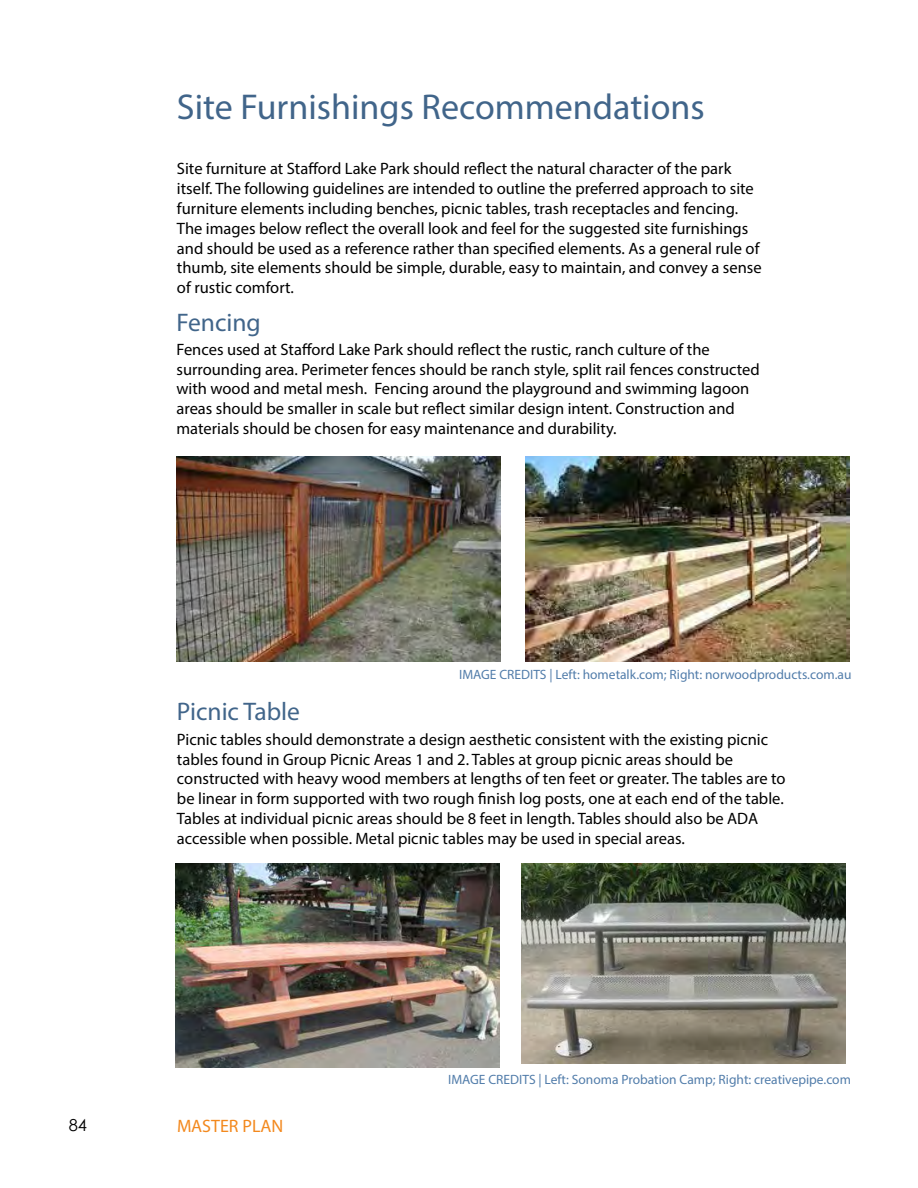
<style>
.page{position:relative;width:918px;height:1188px;background:#fff}
.page>*{position:absolute;margin:0;border:0;box-sizing:border-box;transform-origin:0 0}
.t1{font:36px "Myriad Pro";color:#41658a}
.t2{font:25.5px "Myriad Pro";color:#41658a}
.t3{font:18px "Myriad Pro";color:#f3891e}
.t4{font:16.5px/19.8px "Myriad Pro";color:#000}
.t5{font:16.5px "Century Gothic";color:#000}
.t6{font:13.5px "Myriad Pro";color:#527daa}
</style>
<div class="page">
<img style="left:176px;top:457px;width:324px;height:205px">
<img style="left:525px;top:457px;width:324px;height:205px">
<img style="left:176px;top:863px;width:324px;height:205px">
<img style="left:522px;top:863px;width:323px;height:200px">
<h1 class="t1" style="left:177px;top:85px;width:529px">Site Furnishings Recommendations</h1>
<p class="t4" style="left:177px;top:159px;width:586px">Site furniture at Stafford Lake Park should reflect the natural character of the park itself. The following guidelines are intended to outline the preferred approach to site furniture elements including benches, picnic tables, trash receptacles and fencing.<br>The images below reflect the overall look and feel for the suggested site furnishings and should be used as a reference rather than specified elements. As a general rule of thumb, site elements should be simple, durable, easy to maintain, and convey a sense of rustic comfort.</p>
<h2 class="t2" style="left:176px;top:307px;width:86px">Fencing</h2>
<p class="t4" style="left:176px;top:339px;width:585px">Fences used at Stafford Lake Park should reflect the rustic, ranch culture of the surrounding area. Perimeter fences should be ranch style, split rail fences constructed with wood and metal mesh. Fencing around the playground and swimming lagoon areas should be smaller in scale but reflect similar design intent. Construction and materials should be chosen for easy maintenance and durability.</p>
<p class="t6" style="left:459px;top:667px;width:394px">IMAGE CREDITS | Left: hometalk.com; Right: norwoodproducts.com.au</p>
<h2 class="t2" style="left:177px;top:696px;width:125px">Picnic Table</h2>
<p class="t4" style="left:177px;top:729px;width:610px">Picnic tables should demonstrate a design aesthetic consistent with the existing picnic tables found in Group Picnic Areas 1 and 2. Tables at group picnic areas should be constructed with heavy wood members at lengths of ten feet or greater. The tables are to be linear in form supported with two rough finish log posts, one at each end of the table.<br>Tables at individual picnic areas should be 8 feet in length. Tables should also be ADA accessible when possible. Metal picnic tables may be used in special areas.</p>
<p class="t5" style="left:69px;top:1113px;width:20px">84</p>
<p class="t3" style="left:177px;top:1115px;width:108px">MASTER PLAN</p>
<p class="t6" style="left:448px;top:1071px;width:404px">IMAGE CREDITS | Left: Sonoma Probation Camp; Right: creativepipe.com</p>
</div>
